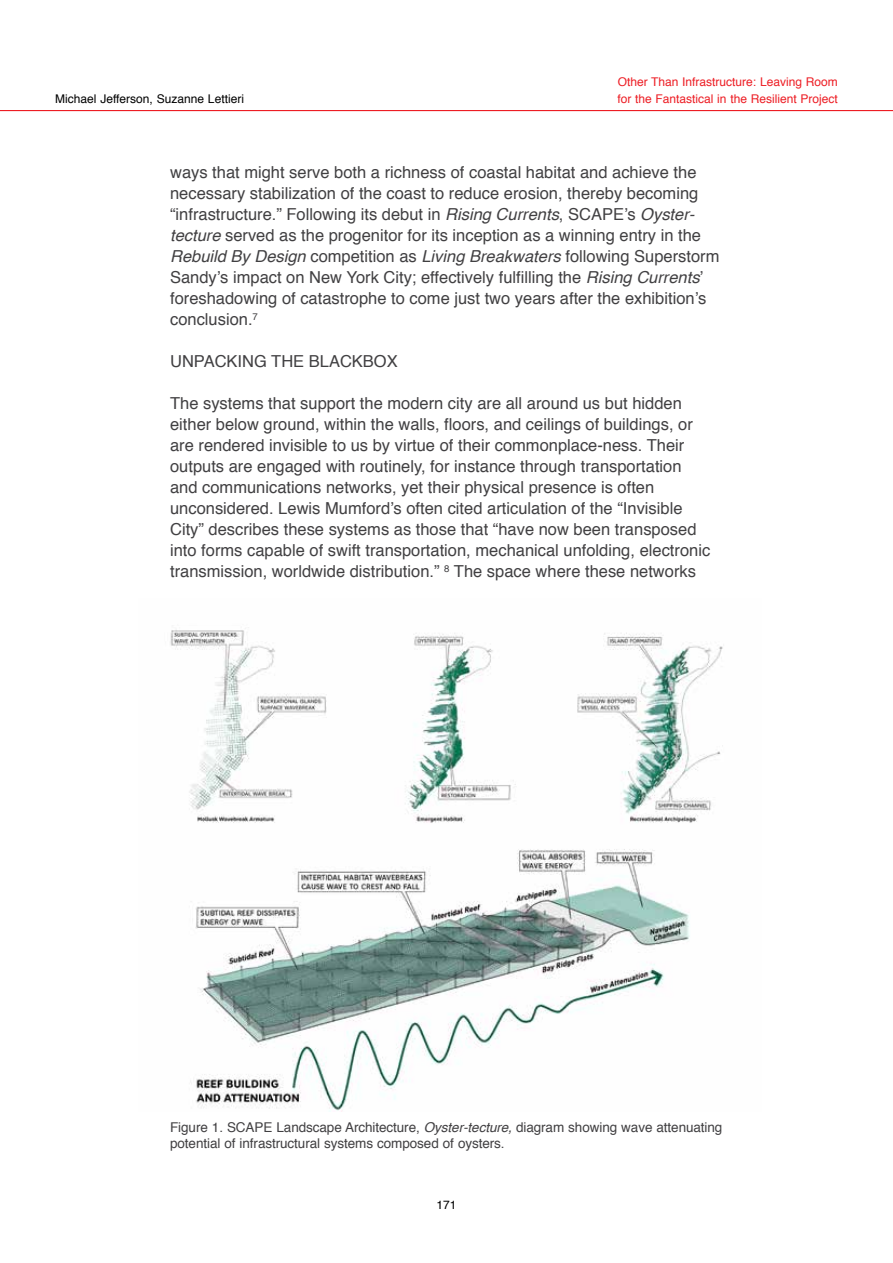
<style>
.page{position:relative;width:893px;height:1263px;background:#fff}
.page>*{position:absolute;margin:0;border:0;box-sizing:border-box;transform-origin:0 0}
.t1{font:16.5px/21px "Helvetica";color:#414042}
.t2{font:13.5px/16.5px "Helvetica";letter-spacing:-.005em;color:#414042}
.t3{font:12px/17.2px "Helvetica";color:#ed1d24}
.t4{font:12px "Helvetica";color:#000}
.s1{font-style:italic}
</style>
<div class="page">
<hr style="left:0;top:110px;width:893px;height:1px;background:#ed1d24">
<img style="left:170px;top:630px;width:553px;height:482px">
<p class="t4" style="left:55px;top:90px;width:190px">Michael Jefferson, Suzanne Lettieri</p>
<p class="t3" style="left:618px;top:74px;width:222px">Other Than Infrastructure: Leaving Room for the Fantastical in the Resilient Project</p>
<p class="t1" style="left:170px;top:162px;width:551px">ways that might serve both a richness of coastal habitat and achieve the necessary stabilization of the coast to reduce erosion, thereby becoming “infrastructure.” Following its debut in <span class="s1">Rising Currents</span>, SCAPE’s <span class="s1">Oyster&shy;tecture</span> served as the progenitor for its inception as a winning entry in the <span class="s1">Rebuild By Design</span> competition as <span class="s1">Living Breakwaters</span> following Superstorm Sandy’s impact on New York City; effectively fulfilling the <span class="s1">Rising Currents</span>’ foreshadowing of catastrophe to come just two years after the exhibition’s conclusion.<sup>7</sup></p>
<p class="t1" style="left:170px;top:351px;width:229px">UNPACKING THE BLACKBOX</p>
<p class="t1" style="left:170px;top:393px;width:542px">The systems that support the modern city are all around us but hidden either below ground, within the walls, floors, and ceilings of buildings, or are rendered invisible to us by virtue of their commonplace-ness. Their outputs are engaged with routinely, for instance through transportation and communications networks, yet their physical presence is often unconsidered. Lewis Mumford’s often cited articulation of the “Invisible City” describes these systems as those that “have now been transposed into forms capable of swift transportation, mechanical unfolding, electronic transmission, worldwide distribution.” <sup>8</sup> The space where these networks</p>
<p class="t2" style="left:170px;top:1119px;width:554px">Figure 1. SCAPE Landscape Architecture, <span class="s1">Oyster-tecture,</span> diagram showing wave attenuating potential of infrastructural systems composed of oysters.</p>
<p class="t4" style="left:436px;top:1195px;width:22px">171</p>
</div>
